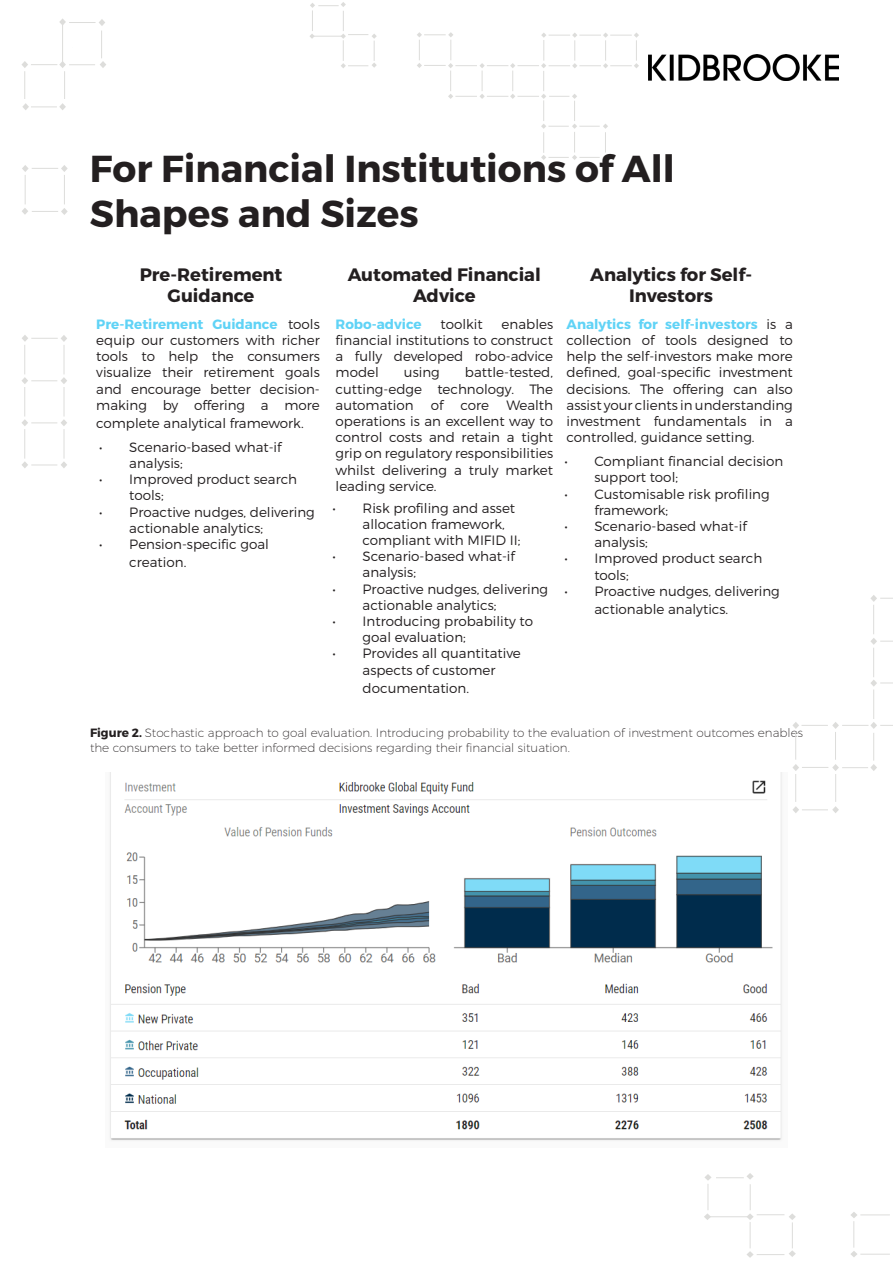
<style>
.page{position:relative;width:893px;height:1263px;background:#fff}
.page>*{position:absolute;margin:0;border:0;box-sizing:border-box;transform-origin:0 0}
.t1{font:700 37.5px/45px "Montserrat";color:#231f20}
.t2{font:700 18px/21.6px "Montserrat";color:#231f20;text-align:center}
.t3{font:300 13.5px/16.2px "Montserrat";color:#231f20}
.t4{font:700 13.5px "Montserrat";color:#60d3f6}
.t5{font:200 12px/14.4px "Montserrat";color:#231f20}
.s1{font-weight:700;color:#60d3f6}
.s2{font-weight:700}
</style>
<div class="page">
<svg style="left:310px;top:2px;width:67px;height:66px"></svg>
<svg style="left:417px;top:32px;width:222px;height:128px"></svg>
<img style="left:648px;top:54px;width:191px;height:27px">
<svg style="left:704px;top:1173px;width:92px;height:85px"></svg>
<hr style="left:860px;top:1254px;width:30px;height:1px;background:#dddddb">
<svg style="left:851px;top:1212px;width:6px;height:45px"></svg>
<hr style="left:860px;top:1214px;width:30px;height:1px;background:#dddddb">
<img style="left:110px;top:773px;width:672px;height:368px">
<svg style="left:792px;top:595px;width:101px;height:218px"></svg>
<svg style="left:22px;top:18px;width:84px;height:92px"></svg>
<svg style="left:22px;top:335px;width:45px;height:91px"></svg>
<hr style="left:24px;top:429px;width:1px;height:30px;background:#dddddb">
<svg style="left:22px;top:461px;width:45px;height:7px"></svg>
<hr style="left:64px;top:429px;width:1px;height:30px;background:#dddddb">
<svg style="left:22px;top:165px;width:46px;height:50px"></svg>
<p class="t1" style="left:90px;top:147px;width:586px">For Financial Institutions of All<br>Shapes and Sizes</p>
<p class="t2" style="left:140px;top:264px;width:144px">Pre-Retirement<br>Guidance</p>
<p class="t2" style="left:348px;top:264px;width:195px">Automated Financial<br>Advice</p>
<p class="t2" style="left:590px;top:264px;width:163px">Analytics for Self-<br>Investors</p>
<p class="t3" style="left:96px;top:316px;width:225px;text-align:justify"><span class="s1">Pre-Retirement Guidance</span> tools equip our customers with richer tools to help the consumers visualize their retirement goals and encourage better decision&shy;making by offering a more</p>
<p class="t3" style="left:96px;top:415px;width:209px">complete analytical framework.</p>
<p class="t3" style="left:129px;top:439px;width:154px;text-indent:-30px">• Scenario-based what-if analysis;</p>
<p class="t3" style="left:129px;top:471px;width:169px;text-indent:-30px">• Improved product search tools;</p>
<p class="t3" style="left:129px;top:503px;width:187px;text-indent:-30px">• Proactive nudges, delivering actionable analytics;</p>
<p class="t3" style="left:129px;top:535px;width:141px;line-height:18px;text-indent:-30px">• Pension-specific goal creation.</p>
<p class="t4" style="left:336px;top:316px;width:88px">Robo-advice</p>
<p class="t3" style="left:441px;top:316px;width:44px">toolkit</p>
<p class="t3" style="left:336px;top:316px;width:219px;text-align:justify;text-indent:166px">enables financial institutions to construct a fully developed robo-advice model</p>
<p class="t3" style="left:336px;top:364px;width:219px;text-align:justify;text-indent:129px">battle-tested, cutting-edge technology. The automation</p>
<p class="t3" style="left:404px;top:364px;width:37px">using</p>
<p class="t3" style="left:431px;top:397px;width:14px">of</p>
<p class="t3" style="left:461px;top:397px;width:30px">core</p>
<p class="t3" style="left:336px;top:397px;width:219px;text-align:justify;text-indent:171px">Wealth operations is an excellent way to control costs and retain a tight grip on regulatory responsibilities whilst delivering a truly market leading service.</p>
<p class="t3" style="left:363px;top:499px;width:159px;text-indent:-30px">• Risk profiling and asset allocation framework, compliant with MIFID II;</p>
<p class="t3" style="left:363px;top:548px;width:154px;text-indent:-30px">• Scenario-based what-if analysis;</p>
<p class="t3" style="left:363px;top:580px;width:187px;text-indent:-30px">• Proactive nudges, delivering actionable analytics;</p>
<p class="t3" style="left:363px;top:613px;width:172px;text-indent:-30px">• Introducing probability to goal evaluation;</p>
<p class="t3" style="left:333px;top:645px;width:190px;text-align:center">• Provides all quantitative aspects of customer</p>
<p class="t3" style="left:363px;top:679px;width:108px">documentation.</p>
<p class="t3" style="left:567px;top:316px;width:228px;text-align:justify"><span class="s1">Analytics for self-investors</span> is a collection of tools designed to help the self-investors make more defined, goal-specific investment decisions. The offering can also assist your clients in understanding investment fundamentals in a controlled, guidance setting.</p>
<p class="t3" style="left:594px;top:453px;width:190px;text-indent:-30px">• Compliant financial decision support tool;</p>
<p class="t3" style="left:594px;top:485px;width:177px;text-indent:-30px">• Customisable risk profiling framework;</p>
<p class="t3" style="left:594px;top:518px;width:154px;text-indent:-30px">• Scenario-based what-if analysis;</p>
<p class="t3" style="left:594px;top:550px;width:169px;text-indent:-30px">• Improved product search tools;</p>
<p class="t3" style="left:594px;top:582px;width:187px;line-height:18px;text-indent:-30px">• Proactive nudges, delivering actionable analytics.</p>
<p class="t5" style="left:90px;top:726px;width:714px"><span class="s2">Figure 2.</span> Stochastic approach to goal evaluation. Introducing probability to the evaluation of investment outcomes enables the consumers to take better informed decisions regarding their financial situation.</p>
</div>
